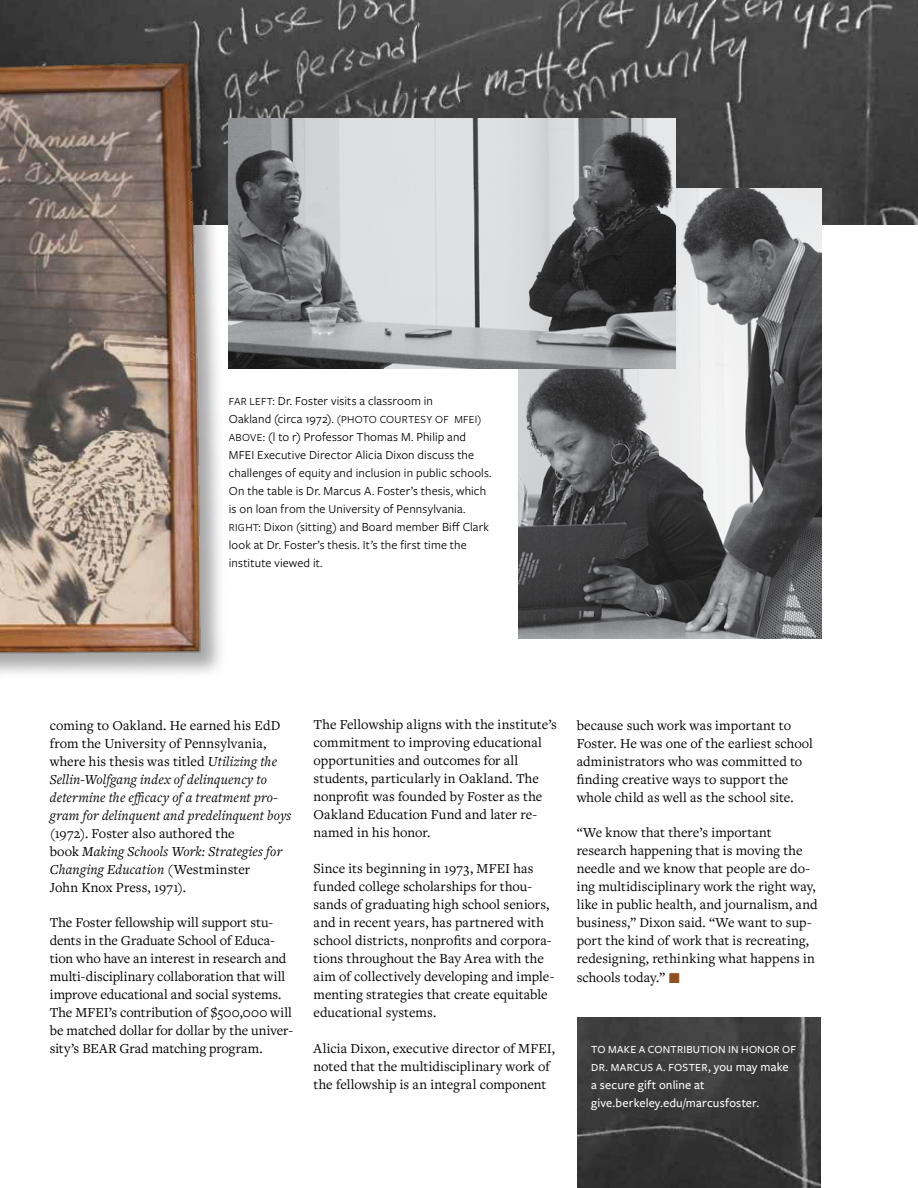
<style>
.page{position:relative;width:918px;height:1188px;background:#fff}
.page>*{position:absolute;margin:0;border:0;box-sizing:border-box;transform-origin:0 0}
.t1{font:14.25px/18px "Freight Text Pro";letter-spacing:.005em;color:#000}
.t2{font:italic 14.25px/18px "Freight Text Pro";letter-spacing:.01em;color:#000}
.t3{font:12.75px/18px "Freight Sans Pro";letter-spacing:.01em;color:#000}
.t4{font:500 12.75px/18px "Freight Sans Pro";letter-spacing:.015em;color:#fff}
.t5{font:500 11.25px/18px "Freight Sans Pro";letter-spacing:.02em;color:#fff}
.t6{font:11.25px "Freight Sans Pro";letter-spacing:.025em;color:#000}
.s1{font-size:11.25px}
.s2{font-size:12.75px}
.s3{font-style:normal}
.s4{font-style:italic}
.s5{font-size:15.75px;color:#905122}
</style>
<div class="page">
<img style="left:293px;top:0;width:625px;height:225px">
<img style="left:518px;top:188px;width:303px;height:451px">
<img style="left:293px;top:119px;width:383px;height:250px">
<img style="left:0;top:0;width:293px;height:674px">
<img style="left:578px;top:1017px;width:243px;height:171px">
<p class="t3" style="left:229px;top:391px;width:206px"><span class="s1">FAR LEFT</span>: Dr. Foster visits a classroom in</p>
<p class="t6" style="left:229px;top:412px;width:254px"><span class="s2">Oakland (circa 1972).</span> (PHOTO COURTESY OF MFEI)</p>
<p class="t3" style="left:229px;top:427px;width:264px"><span class="s1">ABOVE</span>: (l to r) Professor Thomas M. Philip and MFEI Executive Director Alicia Dixon discuss the challenges of equity and inclusion in public schools.<br>On the table is Dr. Marcus A. Foster’s thesis, which is on loan from the University of Pennsylvania.<br><span class="s1">RIGHT</span>: Dixon (sitting) and Board member Biff Clark look at Dr. Foster’s thesis. It’s the first time the institute viewed it.</p>
<p class="t2" style="left:50px;top:716px;width:243px"><span class="s3">coming to Oakland. He earned his EdD from the University of Pennsylvania, where his thesis was titled</span> Utilizing the Sellin-Wolfgang index of delinquency to determine the efficacy of a treatment pro&shy;gram for delinquent and predelinquent boys</p>
<p class="t1" style="left:50px;top:824px;width:234px">(1972). Foster also authored the<br>book <span class="s4">Making Schools Work: Strategies for Changing Education</span> (Westminster<br>John Knox Press, 1971).</p>
<p class="t1" style="left:50px;top:913px;width:245px">The Foster fellowship will support stu&shy;dents in the Graduate School of Educa&shy;tion who have an interest in research and multi-disciplinary collaboration that will improve educational and social systems.<br>The MFEI’s contribution of $500,000 will be matched dollar for dollar by the univer&shy;sity’s BEAR Grad matching program.</p>
<p class="t1" style="left:314px;top:715px;width:245px">The Fellowship aligns with the institute’s commitment to improving educational opportunities and outcomes for all students, particularly in Oakland. The nonprofit was founded by Foster as the Oakland Education Fund and later re&shy;named in his honor.</p>
<p class="t1" style="left:314px;top:859px;width:242px">Since its beginning in 1973, MFEI has funded college scholarships for thou&shy;sands of graduating high school seniors, and in recent years, has partnered with school districts, nonprofits and corpora&shy;tions throughout the Bay Area with the aim of collectively developing and imple&shy;menting strategies that create equitable educational systems.</p>
<p class="t1" style="left:314px;top:1039px;width:243px">Alicia Dixon, executive director of MFEI, noted that the multidisciplinary work of the fellowship is an integral component</p>
<p class="t1" style="left:577px;top:716px;width:238px">because such work was important to Foster. He was one of the earliest school administrators who was committed to finding creative ways to support the whole child as well as the school site.</p>
<p class="t1" style="left:577px;top:823px;width:242px">“We know that there’s important research happening that is moving the needle and we know that people are do&shy;ing multidisciplinary work the right way, like in public health, and journalism, and business,” Dixon said. “We want to sup&shy;port the kind of work that is recreating, redesigning, rethinking what happens in</p>
<p class="t1" style="left:577px;top:968px;width:105px">schools today.” <span class="s5">T</span></p>
<p class="t5" style="left:591px;top:1040px;width:206px">TO MAKE A CONTRIBUTION IN HONOR OF<br>DR. MARCUS A. FOSTER<span class="s2">, you may make</span></p>
<p class="t4" style="left:591px;top:1075px;width:169px">a secure gift online at give.berkeley.edu/marcusfoster.</p>
</div>
